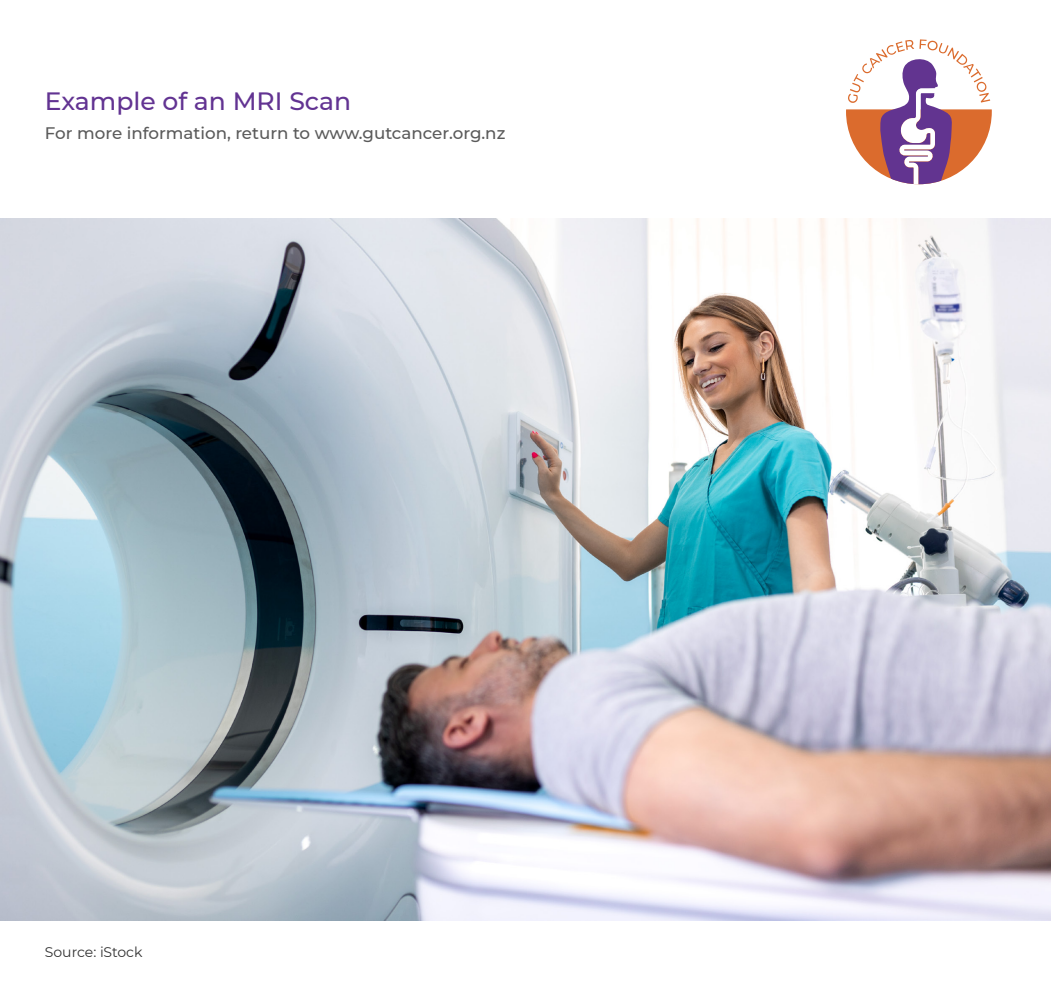
<style>
.page{position:relative;width:1051px;height:988px;background:#fff}
.page>*{position:absolute;margin:0;border:0;box-sizing:border-box;transform-origin:0 0}
.t1{font:500 25.03px "Montserrat";color:#623392}
.t2{font:500 16.62px "Montserrat";color:#5a5a5a}
.t3{font:14px "Montserrat";letter-spacing:-.005em;color:#333}
</style>
<div class="page">
<svg style="left:846px;top:39px;width:145px;height:145px"></svg>
<img style="left:0;top:219px;width:1050px;height:701px">
<h1 class="t1" style="left:45px;top:84px;width:308px">Example of an MRI Scan</h1>
<p class="t2" style="left:45px;top:122px;width:462px">For more information, return to www.gutcancer.org.nz</p>
<p class="t3" style="left:45px;top:942px;width:99px">Source: iStock</p>
</div>
